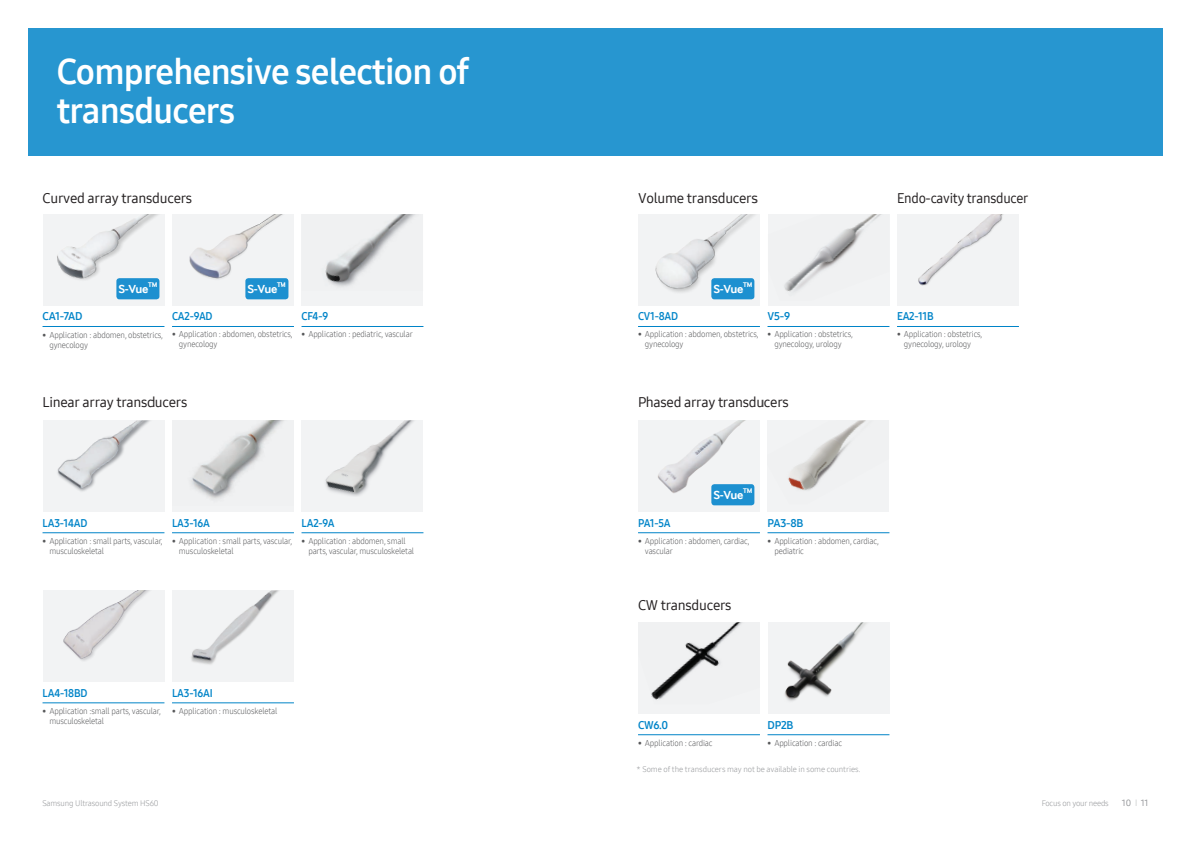
<style>
.page{position:relative;width:1191px;height:842px;background:#fff}
.page>*{position:absolute;margin:0;border:0;box-sizing:border-box;transform-origin:0 0}
.t1{font:35px/39px "Samsung One 700";letter-spacing:-.02em;color:#fff}
.t2{font:14px "Samsung One 500";letter-spacing:-.02em;color:#231f20}
.t3{font:14px "Samsung One 500";letter-spacing:-.02em;color:#231f20;scale:.95 1}
.t4{font:700 12px "Samsung Inter Face";letter-spacing:-.035em;color:#fff}
.t5{font:11px "Samsung One 700";letter-spacing:-.02em;color:#0084c8;scale:.95 1}
.t6{font:11px "Samsung One 700";letter-spacing:-.02em;color:#0084c8}
.t7{font:9px "Samsung One 500";color:#939598}
.t8{font:8.5px/10px "Samsung One 300";letter-spacing:-.02em;color:#57585a;scale:.95 1}
.t9{font:8px "Samsung One 300";letter-spacing:-.02em;color:#939598}
.t10{font:700 7px "Samsung Inter Face";letter-spacing:-.02em;color:#fff}
.s1{font-family:"Samsung One 200"}
</style>
<div class="page">
<div style="left:43px;top:214px;width:121px;height:91px;background:#f2f3f4"></div>
<div style="left:638px;top:622px;width:122px;height:92px;background:#f2f3f4"></div>
<div style="left:172px;top:214px;width:122px;height:91px;background:#f2f3f4"></div>
<div style="left:767px;top:622px;width:122px;height:92px;background:#f2f3f4"></div>
<img style="left:189px;top:214px;width:100px;height:77px">
<img style="left:57px;top:214px;width:103px;height:77px">
<hr style="left:43px;top:326px;width:121px;height:1px;background:#0084c8">
<hr style="left:638px;top:734px;width:122px;height:1px;background:#0084c8">
<hr style="left:172px;top:326px;width:122px;height:1px;background:#0084c8">
<hr style="left:767px;top:734px;width:122px;height:1px;background:#0084c8">
<div style="left:43px;top:420px;width:121px;height:92px;background:#f2f3f4"></div>
<div style="left:172px;top:420px;width:122px;height:92px;background:#f2f3f4"></div>
<hr style="left:43px;top:532px;width:121px;height:1px;background:#0084c8">
<hr style="left:172px;top:532px;width:122px;height:1px;background:#0084c8">
<img style="left:57px;top:420px;width:93px;height:72px">
<img style="left:191px;top:420px;width:93px;height:80px">
<img style="left:651px;top:622px;width:91px;height:78px">
<img style="left:767px;top:622px;width:100px;height:82px">
<div style="left:767px;top:420px;width:122px;height:92px;background:#f2f3f4"></div>
<img style="left:788px;top:420px;width:78px;height:71px">
<hr style="left:767px;top:532px;width:122px;height:1px;background:#0084c8">
<hr style="left:897px;top:326px;width:122px;height:1px;background:#0084c8">
<hr style="left:767px;top:326px;width:122px;height:1px;background:#0084c8">
<div style="left:767px;top:214px;width:122px;height:91px;background:#f2f3f4"></div>
<img style="left:767px;top:214px;width:115px;height:87px">
<div style="left:897px;top:214px;width:122px;height:91px;background:#f2f3f4"></div>
<img style="left:918px;top:214px;width:85px;height:72px">
<div style="left:116px;top:278px;width:43px;height:21px;background:#1d90d0;border-radius:3px"></div>
<div style="left:245px;top:278px;width:43px;height:21px;background:#1d90d0;border-radius:3px"></div>
<hr style="left:638px;top:326px;width:122px;height:1px;background:#0084c8">
<div style="left:638px;top:214px;width:122px;height:91px;background:#f2f3f4"></div>
<img style="left:655px;top:214px;width:100px;height:86px">
<div style="left:711px;top:278px;width:43px;height:21px;background:#1d90d0;border-radius:3px"></div>
<div style="left:301px;top:214px;width:122px;height:91px;background:#f2f3f4"></div>
<hr style="left:301px;top:326px;width:122px;height:1px;background:#0084c8">
<img style="left:325px;top:214px;width:91px;height:73px">
<div style="left:301px;top:420px;width:122px;height:92px;background:#f2f3f4"></div>
<hr style="left:301px;top:532px;width:122px;height:1px;background:#0084c8">
<img style="left:325px;top:420px;width:89px;height:76px">
<div style="left:43px;top:590px;width:121px;height:92px;background:#f2f3f4"></div>
<hr style="left:43px;top:702px;width:121px;height:1px;background:#0084c8">
<img style="left:63px;top:590px;width:87px;height:71px">
<div style="left:28px;top:28px;width:1134px;height:128px;background:#2796d0"></div>
<div style="left:638px;top:420px;width:122px;height:92px;background:#f2f3f4"></div>
<hr style="left:638px;top:532px;width:122px;height:1px;background:#0084c8">
<img style="left:658px;top:420px;width:97px;height:82px">
<div style="left:172px;top:590px;width:122px;height:92px;background:#f2f3f4"></div>
<hr style="left:172px;top:702px;width:122px;height:1px;background:#0084c8">
<img style="left:191px;top:590px;width:88px;height:75px">
<div style="left:711px;top:484px;width:43px;height:21px;background:#1d90d0;border-radius:3px"></div>
<h1 class="t1" style="left:57px;top:52px;width:414px">Comprehensive selection of transducers</h1>
<h2 class="t2" style="left:43px;top:189px;width:151px">Curved array transducers</h2>
<h2 class="t2" style="left:638px;top:189px;width:121px">Volume transducers</h2>
<h2 class="t3" style="left:897px;top:189px;width:140px">Endo-cavity transducer</h2>
<h3 class="t4" style="left:118px;top:282px;width:32px">S-Vue</h3>
<p class="t10" style="left:148px;top:281px;width:11px">TM</p>
<h3 class="t4" style="left:247px;top:282px;width:32px">S-Vue</h3>
<p class="t10" style="left:277px;top:281px;width:11px">TM</p>
<h3 class="t4" style="left:713px;top:282px;width:32px">S-Vue</h3>
<p class="t10" style="left:743px;top:281px;width:11px">TM</p>
<p class="t6" style="left:43px;top:309px;width:42px">CA1-7AD</p>
<p class="t8" style="left:49px;top:330px;width:121px;text-indent:-7px">• Application : abdomen, obstetrics, gynecology</p>
<p class="t5" style="left:172px;top:309px;width:44px">CA2-9AD</p>
<p class="t8" style="left:179px;top:329px;width:121px;text-indent:-7px">• Application : abdomen, obstetrics, gynecology</p>
<p class="t5" style="left:301px;top:309px;width:30px">CF4-9</p>
<p class="t8" style="left:301px;top:329px;width:119px">• Application : pediatric, vascular</p>
<p class="t5" style="left:638px;top:309px;width:44px">CV1-8AD</p>
<p class="t8" style="left:645px;top:329px;width:121px;text-indent:-7px">• Application : abdomen, obstetrics, gynecology</p>
<p class="t6" style="left:767px;top:309px;width:24px">V5-9</p>
<p class="t8" style="left:767px;top:329px;width:91px;text-align:center">• Application : obstetrics, gynecology, urology</p>
<p class="t5" style="left:897px;top:309px;width:40px">EA2-11B</p>
<p class="t8" style="left:897px;top:329px;width:91px;text-align:center">• Application : obstetrics, gynecology, urology</p>
<h2 class="t2" style="left:43px;top:392px;width:146px">Linear array transducers</h2>
<h2 class="t2" style="left:638px;top:392px;width:152px">Phased array transducers</h2>
<h3 class="t4" style="left:713px;top:488px;width:32px">S-Vue</h3>
<p class="t10" style="left:743px;top:487px;width:11px">TM</p>
<p class="t5" style="left:43px;top:515px;width:49px">LA3-14AD</p>
<p class="t8" style="left:49px;top:535px;width:121px;text-indent:-7px">• Application : small parts, vascular, musculoskeletal</p>
<p class="t5" style="left:172px;top:515px;width:41px">LA3-16A</p>
<p class="t8" style="left:179px;top:535px;width:121px;text-indent:-7px">• Application : small parts, vascular, musculoskeletal</p>
<p class="t5" style="left:301px;top:515px;width:36px">LA2-9A</p>
<p class="t8" style="left:308px;top:535px;width:113px;text-indent:-7px">• Application : abdomen, small parts, vascular, musculoskeletal</p>
<p class="t5" style="left:638px;top:515px;width:36px">PA1-5A</p>
<p class="t8" style="left:645px;top:535px;width:111px;text-indent:-7px">• Application : abdomen, cardiac, vascular</p>
<p class="t6" style="left:767px;top:515px;width:38px">PA3-8B</p>
<p class="t8" style="left:774px;top:535px;width:111px;text-indent:-7px">• Application : abdomen, cardiac, pediatric</p>
<h2 class="t2" style="left:638px;top:596px;width:95px">CW transducers</h2>
<p class="t5" style="left:43px;top:685px;width:49px">LA4-18BD</p>
<p class="t8" style="left:49px;top:706px;width:119px;text-indent:-7px">• Application :small parts, vascular, musculoskeletal</p>
<p class="t5" style="left:172px;top:685px;width:44px">LA3-16AI</p>
<p class="t8" style="left:172px;top:706px;width:112px">• Application : musculoskeletal</p>
<p class="t6" style="left:638px;top:717px;width:32px">CW6.0</p>
<p class="t8" style="left:638px;top:737px;width:80px">• Application : cardiac</p>
<p class="t6" style="left:767px;top:717px;width:28px">DP2B</p>
<p class="t8" style="left:767px;top:737px;width:80px">• Application : cardiac</p>
<p class="t9" style="left:636px;top:764px;width:225px">* Some of the transducers may not be available in some countries.</p>
<p class="t9" style="left:42px;top:797px;width:118px">Samsung Ultrasound System HS60</p>
<p class="t9" style="left:1041px;top:797px;width:69px">Focus on your needs</p>
<p class="t7" style="left:1121px;top:797px;width:28px">10 <span class="s1">I</span> 11</p>
</div>
